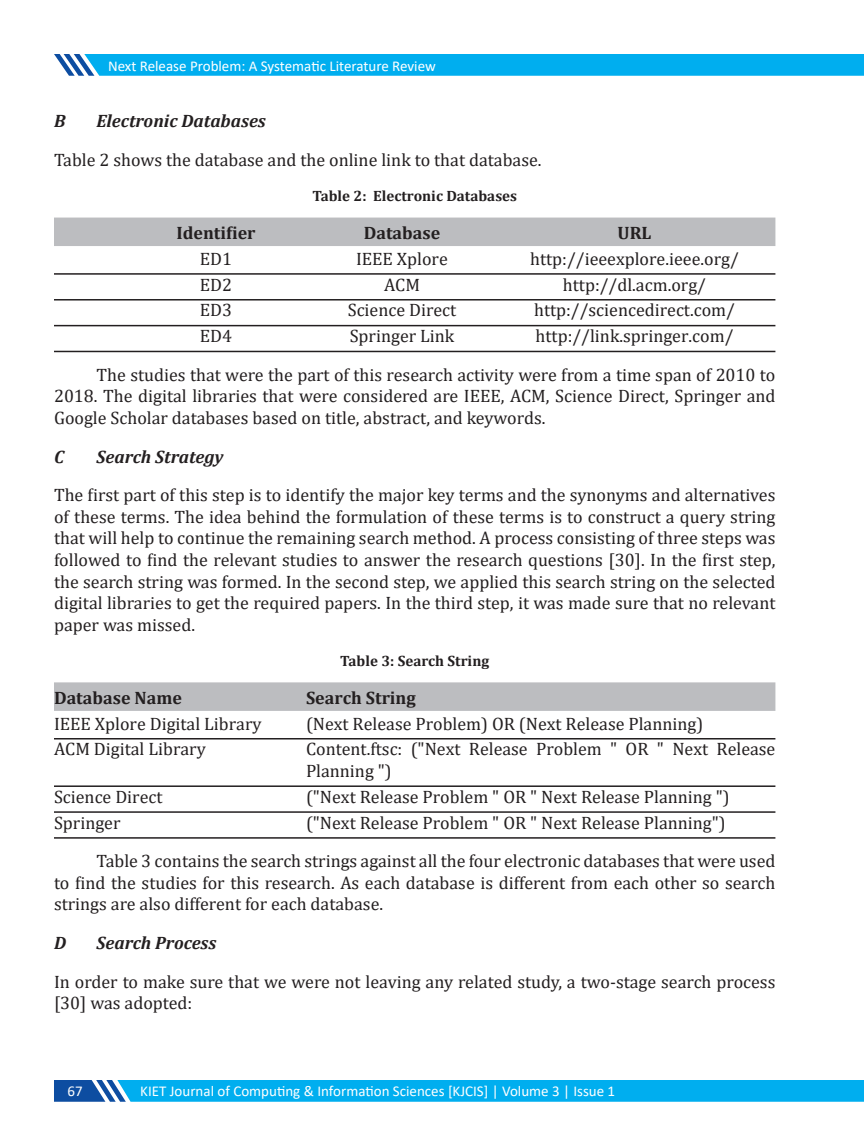
<style>
.page{position:relative;width:864px;height:1134px;background:#fff}
.page>*{position:absolute;margin:0;border:0;box-sizing:border-box;transform-origin:0 0}
.t1{font:18px/21.6px "Cambria";color:#231f20}
.t2{font:italic 700 18px "Cambria";color:#231f20}
.t3{font:700 18px "Cambria";color:#231f20}
.t4{font:15px "Calibri";color:#fff}
.t5{font:700 15px "Cambria";color:#231f20}
</style>
<div class="page">
<svg style="left:54px;top:54px;width:810px;height:22px;background:#09aeed"></svg>
<svg style="left:54px;top:1080px;width:810px;height:22px;background:#08a9ea"></svg>
<div style="left:54px;top:218px;width:721px;height:28px;background:#bcbdc0"></div>
<hr style="left:54px;top:273px;width:721px;height:2px;background:#231f20">
<hr style="left:54px;top:299px;width:721px;height:2px;background:#231f20">
<hr style="left:54px;top:325px;width:721px;height:1px;background:#231f20">
<hr style="left:54px;top:351px;width:721px;height:1px;background:#231f20">
<div style="left:54px;top:682px;width:721px;height:29px;background:#bcbdc0"></div>
<hr style="left:54px;top:738px;width:721px;height:2px;background:#231f20">
<hr style="left:54px;top:785px;width:721px;height:2px;background:#231f20">
<hr style="left:54px;top:811px;width:721px;height:2px;background:#231f20">
<hr style="left:54px;top:837px;width:721px;height:2px;background:#231f20">
<p class="t4" style="left:108px;top:55px;width:329px">Next Release Problem: A Systematic Literature Review</p>
<p class="t2" style="left:54px;top:109px;width:13px">B</p>
<p class="t2" style="left:97px;top:109px;width:171px">Electronic Databases</p>
<p class="t1" style="left:54px;top:149px;width:489px">Table 2 shows the database and the online link to that database.</p>
<p class="t5" style="left:312px;top:185px;width:206px">Table 2: Electronic Databases</p>
<p class="t3" style="left:176px;top:220px;width:81px">Identifier</p>
<p class="t3" style="left:364px;top:220px;width:78px">Database</p>
<p class="t3" style="left:618px;top:220px;width:36px">URL</p>
<p class="t1" style="left:200px;top:248px;width:34px">ED1</p>
<p class="t1" style="left:356px;top:248px;width:93px">IEEE Xplore</p>
<p class="t1" style="left:530px;top:248px;width:210px">http://ieeexplore.ieee.org/</p>
<p class="t1" style="left:200px;top:274px;width:34px">ED2</p>
<p class="t1" style="left:384px;top:274px;width:38px">ACM</p>
<p class="t1" style="left:563px;top:274px;width:145px">http://dl.acm.org/</p>
<p class="t1" style="left:200px;top:299px;width:34px">ED3</p>
<p class="t1" style="left:348px;top:299px;width:110px">Science Direct</p>
<p class="t1" style="left:534px;top:299px;width:202px">http://sciencedirect.com/</p>
<p class="t1" style="left:200px;top:325px;width:34px">ED4</p>
<p class="t1" style="left:350px;top:325px;width:106px">Springer Link</p>
<p class="t1" style="left:97px;top:317px;width:680px;line-height:38.5px;text-indent:439px">http://link.springer.com/<br>The studies that were the part of this research activity were from a time span of 2010 to</p>
<p class="t1" style="left:54px;top:385px;width:723px">2018. The digital libraries that were considered are IEEE, ACM, Science Direct, Springer and<br>Google Scholar databases based on title, abstract, and keywords.</p>
<p class="t2" style="left:54px;top:444px;width:11px">C</p>
<p class="t2" style="left:97px;top:444px;width:128px">Search Strategy</p>
<p class="t1" style="left:54px;top:484px;width:723px;text-align:justify">The first part of this step is to identify the major key terms and the synonyms and alternatives of these terms. The idea behind the formulation of these terms is to construct a query string that will help to continue the remaining search method. A process consisting of three steps was followed to find the relevant studies to answer the research questions [30]. In the first step, the search string was formed. In the second step, we applied this search string on the selected digital libraries to get the required papers. In the third step, it was made sure that no relevant paper was missed.</p>
<p class="t5" style="left:340px;top:650px;width:151px">Table 3: Search String</p>
<p class="t3" style="left:54px;top:685px;width:129px">Database Name</p>
<p class="t3" style="left:306px;top:685px;width:111px">Search String</p>
<p class="t1" style="left:54px;top:712px;width:209px">IEEE Xplore Digital Library</p>
<p class="t1" style="left:306px;top:712px;width:399px">(Next Release Problem) OR (Next Release Planning)</p>
<p class="t1" style="left:54px;top:738px;width:153px">ACM Digital Library</p>
<p class="t1" style="left:306px;top:738px;width:471px">Content.ftsc: ("Next Release Problem " OR " Next Release<br>Planning ")</p>
<p class="t1" style="left:54px;top:786px;width:110px">Science Direct</p>
<p class="t1" style="left:306px;top:786px;width:425px">("Next Release Problem " OR " Next Release Planning ")</p>
<p class="t1" style="left:54px;top:812px;width:68px">Springer</p>
<p class="t1" style="left:97px;top:803px;width:680px;line-height:38.5px;text-indent:209px">("Next Release Problem " OR " Next Release Planning")<br>Table 3 contains the search strings against all the four electronic databases that were used</p>
<p class="t1" style="left:54px;top:872px;width:723px">to find the studies for this research. As each database is different from each other so search strings are also different for each database.</p>
<p class="t2" style="left:54px;top:930px;width:14px">D</p>
<p class="t2" style="left:97px;top:930px;width:122px">Search Process</p>
<p class="t1" style="left:54px;top:971px;width:723px">In order to make sure that we were not leaving any related study, a two-stage search process [30] was adopted:</p>
<p class="t4" style="left:68px;top:1080px;width:17px">67</p>
<p class="t4" style="left:140px;top:1080px;width:476px">KIET Journal of Computing &amp; Information Sciences [KJCIS] | Volume 3 | Issue 1</p>
</div>
